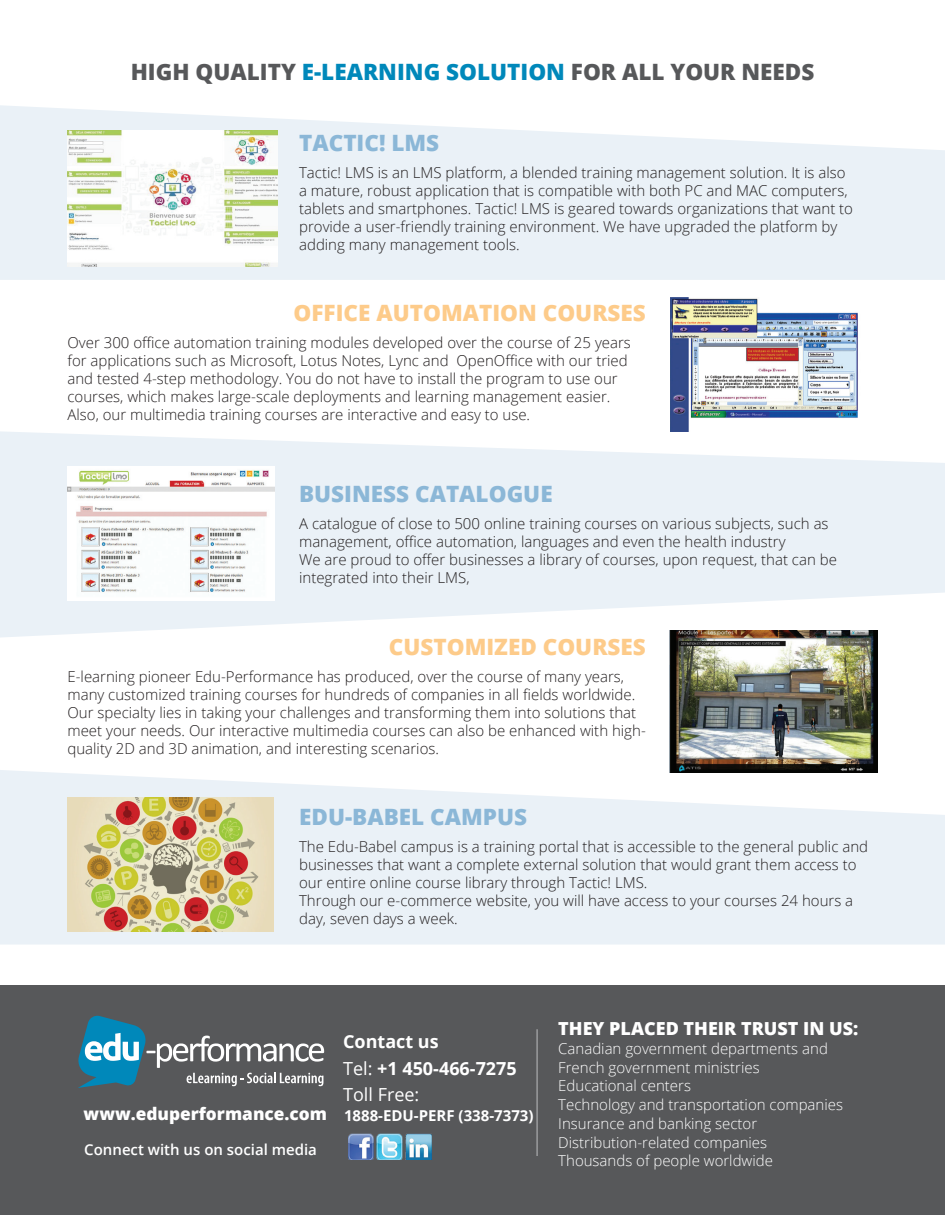
<style>
.page{position:relative;width:945px;height:1215px;background:#fff}
.page>*{position:absolute;margin:0;border:0;box-sizing:border-box;transform-origin:0 0}
.t1{font:800 22.5px "Open Sans";color:#57585a}
.t2{font:800 22.5px "Open Sans";color:#8bb7d7}
.t3{font:800 22.5px "Open Sans";color:#fdcb8a}
.t4{font:700 18px/26.2px "Open Sans";color:#fff}
.t5{font:800 18px "Open Sans";color:#fff}
.t6{font:800 17.25px "Open Sans";color:#fff}
.t7{font:300 15px/18px "Open Sans";color:#231f20}
.t8{font:300 15px/18.8px "Open Sans";color:#fff}
.t9{font:600 15px "Open Sans";color:#fff}
.t10{font:700 15px "Open Sans";color:#fff}
.s1{color:#0088ba}
.s2{font-weight:400}
</style>
<div class="page">
<svg style="left:0;top:105px;width:945px;height:175px;fill:#eaf1f7"></svg>
<svg style="left:0;top:770px;width:945px;height:175px;fill:#eaf1f7"></svg>
<svg style="left:0;top:431px;width:945px;height:207px;fill:#eaf1f7"></svg>
<div style="left:0;top:986px;width:945px;height:229px;background:#57585a"></div>
<img style="left:670px;top:630px;width:208px;height:143px">
<img style="left:68px;top:798px;width:206px;height:134px">
<hr style="left:537px;top:1029px;width:1px;height:127px;background:#bcbdc0">
<img style="left:348px;top:1133px;width:84px;height:27px">
<svg style="left:78px;top:1015px;width:246px;height:73px"></svg>
<img style="left:68px;top:130px;width:210px;height:137px">
<img style="left:67px;top:466px;width:207px;height:135px">
<img style="left:671px;top:297px;width:187px;height:134px">
<h1 class="t1" style="left:131px;top:55px;width:685px">HIGH QUALITY <span class="s1">E-LEARNING SOLUTION</span> FOR ALL YOUR NEEDS</h1>
<h1 class="t2" style="left:299px;top:125px;width:142px">TACTIC! LMS</h1>
<p class="t7" style="left:299px;top:163px;width:555px">Tactic! LMS is an LMS platform, a blended training management solution. It is also a mature, robust application that is compatible with both PC and MAC computers, tablets and smartphones. Tactic! LMS is geared towards organizations that want to provide a user-friendly training environment. We have upgraded the platform by adding many management tools.</p>
<h1 class="t3" style="left:294px;top:296px;width:354px">OFFICE AUTOMATION COURSES</h1>
<p class="t7" style="left:68px;top:334px;width:565px">Over 300 office automation training modules developed over the course of 25 years for applications such as Microsoft, Lotus Notes, Lync and OpenOffice with our tried and tested 4-step methodology. You do not have to install the program to use our courses, which makes large-scale deployments and learning management easier.<br>Also, our multimedia training courses are interactive and easy to use.</p>
<h1 class="t2" style="left:299px;top:476px;width:255px">BUSINESS CATALOGUE</h1>
<p class="t7" style="left:299px;top:514px;width:539px">A catalogue of close to 500 online training courses on various subjects, such as management, office automation, languages and even the health industry<br>We are proud to offer businesses a library of courses, upon request, that can be integrated into their LMS,</p>
<h1 class="t3" style="left:389px;top:629px;width:259px">CUSTOMIZED COURSES</h1>
<p class="t7" style="left:68px;top:667px;width:580px">E-learning pioneer Edu-Performance has produced, over the course of many years, many customized training courses for hundreds of companies in all fields worldwide.<br>Our specialty lies in taking your challenges and transforming them into solutions that meet your needs. Our interactive multimedia courses can also be enhanced with high&shy;quality 2D and 3D animation, and interesting scenarios.</p>
<h1 class="t2" style="left:299px;top:800px;width:229px">EDU-BABEL CAMPUS</h1>
<p class="t7" style="left:299px;top:838px;width:570px">The Edu-Babel campus is a training portal that is accessible to the general public and businesses that want a complete external solution that would grant them access to our entire online course library through Tactic! LMS.<br>Through our e-commerce website, you will have access to your courses 24 hours a day, seven days a week.</p>
<p class="t6" style="left:84px;top:1101px;width:245px">www.eduperformance.com</p>
<p class="t9" style="left:84px;top:1140px;width:234px">Connect with us on social media</p>
<p class="t4" style="left:343px;top:1028px;width:175px">Contact us<br><span class="s2">Tel:</span> +1 450-466-7275<br><span class="s2">Toll Free:</span></p>
<p class="t10" style="left:344px;top:1105px;width:191px">1888-EDU-PERF (338-7373)</p>
<p class="t5" style="left:558px;top:1015px;width:302px">THEY PLACED THEIR TRUST IN US:</p>
<p class="t8" style="left:558px;top:1039px;width:286px">Canadian government departments and<br>French government ministries<br>Educational centers<br>Technology and transportation companies<br>Insurance and banking sector<br>Distribution-related companies<br>Thousands of people worldwide</p>
</div>
